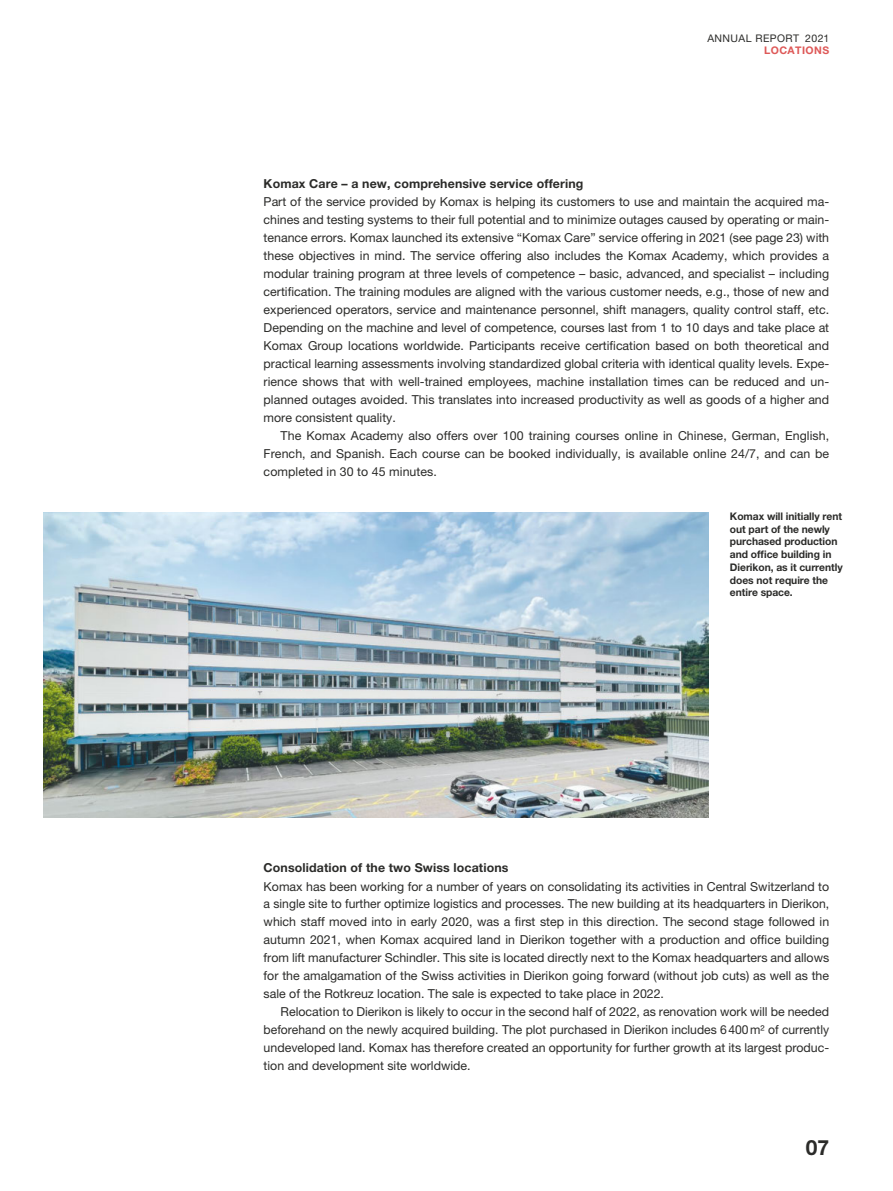
<style>
.page{position:relative;width:893px;height:1191px;background:#fff}
.page>*{position:absolute;margin:0;border:0;box-sizing:border-box;transform-origin:0 0}
.t1{font:700 21px "Helvetica Neue LT Pro";color:#2b2b29}
.t2{font:12.3px/18px "Helvetica Neue LT Pro";color:#2b2b29;text-align:justify}
.t3{font:700 12.3px "Helvetica Neue LT Pro";letter-spacing:.01em;color:#2b2b29}
.t4{font:700 10.5px/12.8px "Helvetica Neue LT Pro";letter-spacing:-.005em;color:#2b2b29}
.t5{font:10.5px "Helvetica Neue LT Pro";letter-spacing:.04em;color:#2b2b29}
.t6{font:700 10.5px "Helvetica Neue LT Pro";letter-spacing:.04em;color:#de5958}
</style>
<div class="page">
<img style="left:44px;top:512px;width:665px;height:306px">
<p class="t5" style="left:707px;top:32px;width:123px">ANNUAL REPORT 2021</p>
<p class="t6" style="left:764px;top:44px;width:67px">LOCATIONS</p>
<p class="t3" style="left:264px;top:176px;width:321px">Komax Care – a new, comprehensive service offering</p>
<p class="t2" style="left:264px;top:193px;width:567px">Part of the service provided by Komax is helping its customers to use and maintain the acquired ma&shy;chines and testing systems to their full potential and to minimize outages caused by operating or main&shy;tenance errors. Komax launched its extensive “Komax Care” service offering in 2021 (see page 23) with these objectives in mind. The service offering also includes the Komax Academy, which provides a modular training program at three levels of competence – basic, advanced, and specialist – including certification. The training modules are aligned with the various customer needs, e.g., those of new and experienced operators, service and maintenance personnel, shift managers, quality control staff, etc.<br>Depending on the machine and level of competence, courses last from 1 to 10 days and take place at Komax Group locations worldwide. Participants receive certification based on both theoretical and practical learning assessments involving standardized global criteria with identical quality levels. Expe&shy;rience shows that with well-trained employees, machine installation times can be reduced and un&shy;planned outages avoided. This translates into increased productivity as well as goods of a higher and more consistent quality.</p>
<p class="t2" style="left:264px;top:427px;width:567px;text-indent:17px">The Komax Academy also offers over 100 training courses online in Chinese, German, English, French, and Spanish. Each course can be booked individually, is available online 24/7, and can be completed in 30 to 45 minutes.</p>
<p class="t4" style="left:730px;top:509px;width:114px">Komax will initially rent out part of the newly purchased production and office building in<br>Dierikon, as it currently does not require the entire space.</p>
<p class="t3" style="left:264px;top:860px;width:246px">Consolidation of the two Swiss locations</p>
<p class="t2" style="left:264px;top:877px;width:567px">Komax has been working for a number of years on consolidating its activities in Central Switzerland to a single site to further optimize logistics and processes. The new building at its headquarters in Dierikon, which staff moved into in early 2020, was a first step in this direction. The second stage followed in autumn 2021, when Komax acquired land in Dierikon together with a production and office building from lift manufacturer Schindler. This site is located directly next to the Komax headquarters and allows for the amalgamation of the Swiss activities in Dierikon going forward (without job cuts) as well as the sale of the Rotkreuz location. The sale is expected to take place in 2022.</p>
<p class="t2" style="left:264px;top:1003px;width:567px;text-indent:17px">Relocation to Dierikon is likely to occur in the second half of 2022, as renovation work will be needed beforehand on the newly acquired building. The plot purchased in Dierikon includes 6400m² of currently undeveloped land. Komax has therefore created an opportunity for further growth at its largest produc&shy;tion and development site worldwide.</p>
<h1 class="t1" style="left:806px;top:1134px;width:25px">07</h1>
</div>
